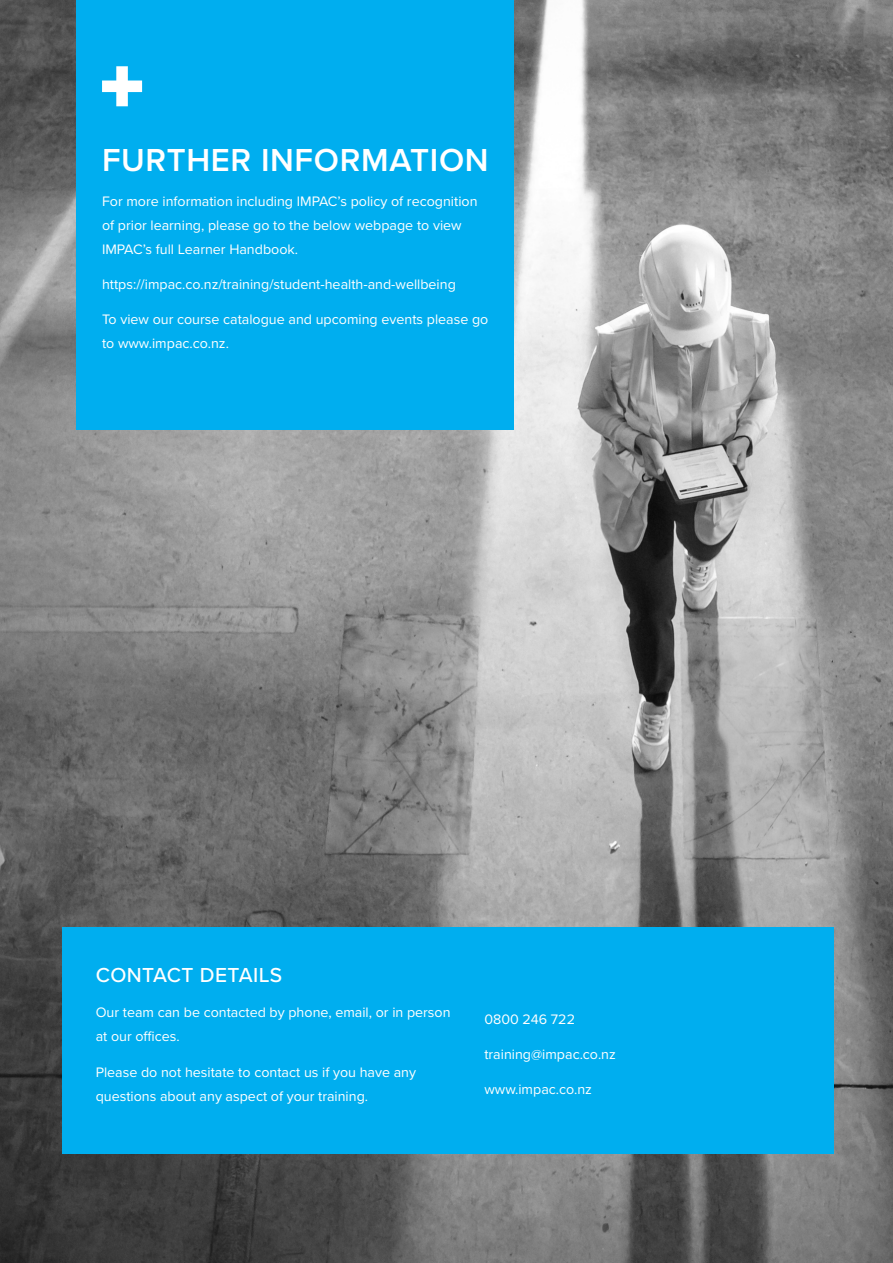
<style>
.page{position:relative;width:893px;height:1263px;background:#fff}
.page>*{position:absolute;margin:0;border:0;box-sizing:border-box;transform-origin:0 0}
.Header_1{font:600 33px "Proxima Nova";letter-spacing:.02em;color:#fff}
.Header_1-2{font:500 21px "Proxima Nova";letter-spacing:.02em;color:#fff}
.HANDBOOK_bodytype{font:14.25px/24px "Proxima Nova";color:#fff}
</style>
<div class="page">
<img style="left:0;top:0;width:893px;height:1263px">
<div style="left:62px;top:927px;width:771px;height:227px;background:#00aeef"></div>
<div style="left:77px;top:0;width:437px;height:429px;background:#00aeef"></div>
<svg style="left:102px;top:66px;width:40px;height:40px"></svg>
<p class="Header_1" style="left:102px;top:135px;width:388px">FURTHER INFORMATION</p>
<p class="HANDBOOK_bodytype" style="left:102px;top:189px;width:377px">For more information including IMPAC’s policy of recognition of prior learning, please go to the below webpage to view<br>IMPAC’s full Learner Handbook.</p>
<p class="HANDBOOK_bodytype" style="left:102px;top:272px;width:355px">https://impac.co.nz/training/student-health-and-wellbeing</p>
<p class="HANDBOOK_bodytype" style="left:102px;top:307px;width:388px">To view our course catalogue and upcoming events please go to www.impac.co.nz.</p>
<p class="Header_1-2" style="left:96px;top:959px;width:188px">CONTACT DETAILS</p>
<p class="HANDBOOK_bodytype" style="left:96px;top:1000px;width:356px">Our team can be contacted by phone, email, or in person at our offices.</p>
<p class="HANDBOOK_bodytype" style="left:96px;top:1059px;width:322px">Please do not hesitate to contact us if you have any questions about any aspect of your training.</p>
<p class="HANDBOOK_bodytype" style="left:484px;top:1006px;width:92px">0800 246 722</p>
<p class="HANDBOOK_bodytype" style="left:484px;top:1042px;width:133px">training@impac.co.nz</p>
<p class="HANDBOOK_bodytype" style="left:484px;top:1077px;width:109px">www.impac.co.nz</p>
</div>
